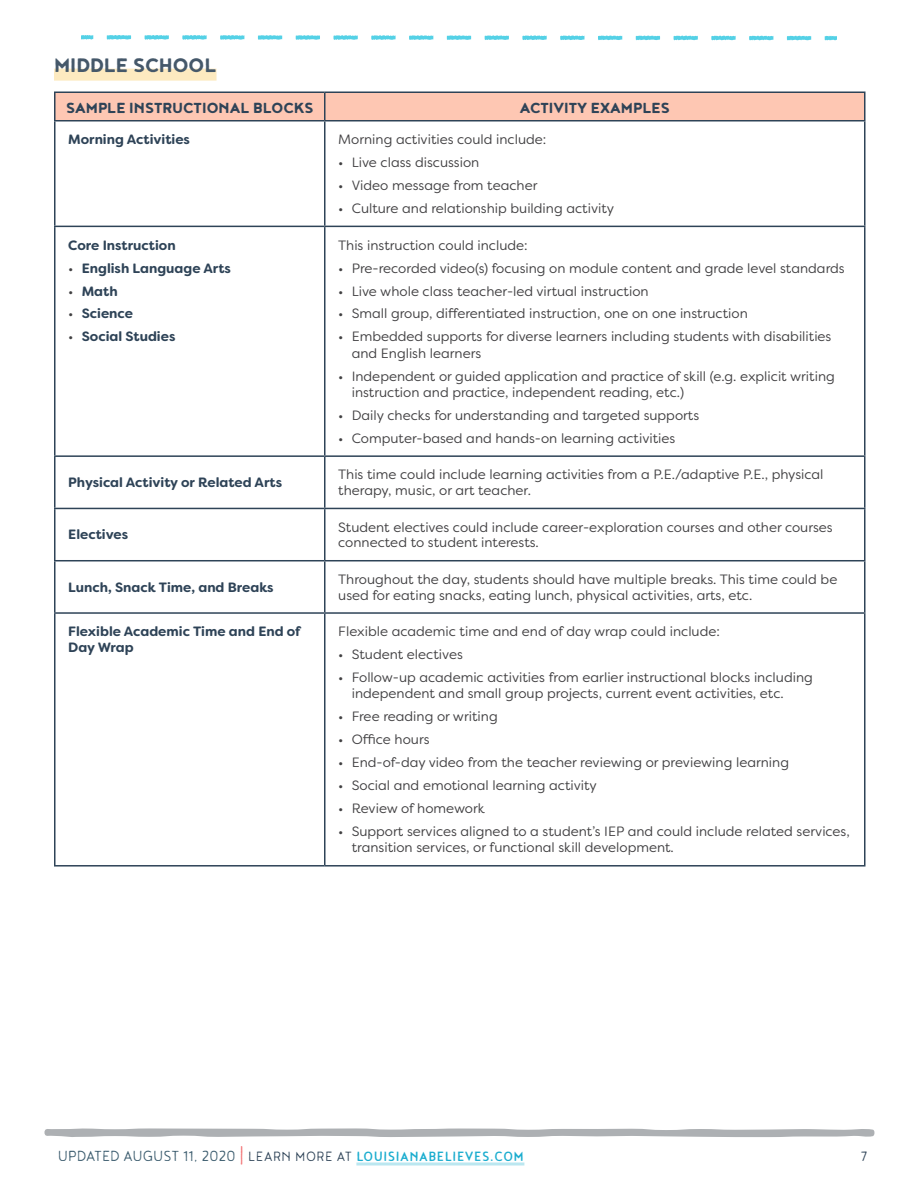
<style>
.page{position:relative;width:918px;height:1188px;background:#fff}
.page>*{position:absolute;margin:0;border:0;box-sizing:border-box;transform-origin:0 0}
.t1{font:24px "Noyh A Cafe";color:#45586a}
.t2{font:18px "Noyh A Cafe";color:#2e4357}
.t3{font:16.5px "Noyh A Text 2";letter-spacing:.03em;color:#1cadcf}
.t4{font:16.5px "Noyh A Text 1";color:#2e4357}
.t5{font:13.5px/16.2px "Filson Soft";color:#414042}
.t6{font:700 13.5px/15.6px "Filson Soft";color:#2e4357}
.s1{font-weight:400;color:#414042}
.s2{font-family:"Noyh A Text 1";font-size:18px;color:#3d5d6f}
.s3{font-family:"Noyh A Text 1";font-size:21px;color:#f27375}
.s4{font-family:"Noyh A Text 1";color:#2e4357}
</style>
<div class="page">
<svg style="left:44px;top:1128px;width:831px;height:9px;background:#bbbec0"></svg>
<svg style="left:81px;top:35px;width:12px;height:5px"></svg>
<svg style="left:107px;top:35px;width:24px;height:5px"></svg>
<svg style="left:145px;top:35px;width:24px;height:5px"></svg>
<svg style="left:182px;top:35px;width:25px;height:5px"></svg>
<svg style="left:220px;top:35px;width:24px;height:5px"></svg>
<svg style="left:258px;top:35px;width:24px;height:5px"></svg>
<svg style="left:296px;top:35px;width:24px;height:5px"></svg>
<svg style="left:333px;top:35px;width:25px;height:5px"></svg>
<svg style="left:371px;top:35px;width:25px;height:5px"></svg>
<svg style="left:409px;top:35px;width:24px;height:5px"></svg>
<svg style="left:447px;top:35px;width:24px;height:5px"></svg>
<svg style="left:485px;top:35px;width:24px;height:5px"></svg>
<svg style="left:522px;top:35px;width:25px;height:5px"></svg>
<svg style="left:560px;top:35px;width:25px;height:5px"></svg>
<svg style="left:598px;top:35px;width:24px;height:5px"></svg>
<svg style="left:636px;top:35px;width:24px;height:5px"></svg>
<svg style="left:674px;top:35px;width:24px;height:5px"></svg>
<svg style="left:711px;top:35px;width:25px;height:5px"></svg>
<svg style="left:749px;top:35px;width:24px;height:5px"></svg>
<svg style="left:787px;top:35px;width:24px;height:5px"></svg>
<svg style="left:825px;top:35px;width:12px;height:6px"></svg>
<svg style="left:356px;top:1162px;width:168px;height:4px"></svg>
<div style="left:54px;top:69px;width:163px;height:12px;background:#fdeac0"></div>
<div style="left:56px;top:93px;width:808px;height:27px;background:#fec7b3"></div>
<hr style="left:54px;top:92px;width:271px;height:1px;background:#2e4357">
<hr style="left:54px;top:93px;width:2px;height:27px;background:#2e4357">
<hr style="left:325px;top:92px;width:541px;height:1px;background:#2e4357">
<hr style="left:324px;top:93px;width:2px;height:27px;background:#2e4357">
<hr style="left:864px;top:93px;width:2px;height:27px;background:#2e4357">
<hr style="left:54px;top:120px;width:271px;height:2px;background:#2e4357">
<hr style="left:54px;top:121px;width:2px;height:105px;background:#2e4357">
<hr style="left:325px;top:120px;width:541px;height:2px;background:#2e4357">
<hr style="left:324px;top:121px;width:2px;height:105px;background:#2e4357">
<hr style="left:864px;top:121px;width:2px;height:105px;background:#2e4357">
<hr style="left:54px;top:226px;width:271px;height:1px;background:#2e4357">
<hr style="left:54px;top:227px;width:2px;height:228px;background:#2e4357">
<hr style="left:325px;top:226px;width:541px;height:1px;background:#2e4357">
<hr style="left:324px;top:227px;width:2px;height:228px;background:#2e4357">
<hr style="left:864px;top:227px;width:2px;height:228px;background:#2e4357">
<hr style="left:54px;top:455px;width:271px;height:2px;background:#2e4357">
<hr style="left:54px;top:457px;width:2px;height:51px;background:#2e4357">
<hr style="left:325px;top:455px;width:541px;height:2px;background:#2e4357">
<hr style="left:324px;top:457px;width:2px;height:51px;background:#2e4357">
<hr style="left:864px;top:457px;width:2px;height:51px;background:#2e4357">
<hr style="left:54px;top:508px;width:271px;height:1px;background:#2e4357">
<hr style="left:54px;top:509px;width:2px;height:51px;background:#2e4357">
<hr style="left:325px;top:508px;width:541px;height:1px;background:#2e4357">
<hr style="left:324px;top:509px;width:2px;height:51px;background:#2e4357">
<hr style="left:864px;top:509px;width:2px;height:51px;background:#2e4357">
<hr style="left:54px;top:560px;width:271px;height:1px;background:#2e4357">
<hr style="left:54px;top:561px;width:2px;height:51px;background:#2e4357">
<hr style="left:325px;top:560px;width:541px;height:1px;background:#2e4357">
<hr style="left:324px;top:561px;width:2px;height:51px;background:#2e4357">
<hr style="left:864px;top:561px;width:2px;height:51px;background:#2e4357">
<hr style="left:54px;top:612px;width:271px;height:2px;background:#2e4357">
<hr style="left:54px;top:614px;width:2px;height:251px;background:#2e4357">
<hr style="left:325px;top:612px;width:541px;height:2px;background:#2e4357">
<hr style="left:324px;top:614px;width:2px;height:251px;background:#2e4357">
<hr style="left:864px;top:614px;width:2px;height:251px;background:#2e4357">
<hr style="left:54px;top:865px;width:271px;height:2px;background:#2e4357">
<hr style="left:325px;top:865px;width:541px;height:2px;background:#2e4357">
<h1 class="t1" style="left:54px;top:51px;width:164px">MIDDLE SCHOOL</h1>
<h2 class="t2" style="left:66px;top:98px;width:249px">SAMPLE INSTRUCTIONAL BLOCKS</h2>
<h2 class="t2" style="left:520px;top:98px;width:151px">ACTIVITY EXAMPLES</h2>
<p class="t6" style="left:68px;top:132px;width:123px">Morning Activities</p>
<p class="t5" style="left:338px;top:131px;width:210px">Morning activities could include:</p>
<p class="t5" style="left:338px;top:154px;width:143px">• Live class discussion</p>
<p class="t5" style="left:338px;top:177px;width:201px">• Video message from teacher</p>
<p class="t5" style="left:338px;top:200px;width:277px">• Culture and relationship building activity</p>
<p class="t6" style="left:68px;top:237px;width:109px">Core Instruction</p>
<p class="t6" style="left:68px;top:260px;width:164px"><span class="s1">•</span> English Language Arts</p>
<p class="t6" style="left:68px;top:283px;width:51px"><span class="s1">•</span> Math</p>
<p class="t6" style="left:68px;top:306px;width:66px"><span class="s1">•</span> Science</p>
<p class="t6" style="left:68px;top:329px;width:109px"><span class="s1">•</span> Social Studies</p>
<p class="t5" style="left:338px;top:237px;width:191px">This instruction could include:</p>
<p class="t5" style="left:338px;top:260px;width:508px">• Pre-recorded video(s) focusing on module content and grade level standards</p>
<p class="t5" style="left:338px;top:283px;width:312px">• Live whole class teacher-led virtual instruction</p>
<p class="t5" style="left:338px;top:306px;width:411px">• Small group, differentiated instruction, one on one instruction</p>
<p class="t5" style="left:352px;top:329px;width:481px;text-indent:-14px">• Embedded supports for diverse learners including students with disabilities and English learners</p>
<p class="t5" style="left:352px;top:368px;width:485px;text-indent:-14px">• Independent or guided application and practice of skill (e.g. explicit writing instruction and practice, independent reading, etc.)</p>
<p class="t5" style="left:338px;top:407px;width:362px">• Daily checks for understanding and targeted supports</p>
<p class="t5" style="left:338px;top:430px;width:339px">• Computer-based and hands-on learning activities</p>
<p class="t6" style="left:68px;top:475px;width:215px">Physical Activity or Related Arts</p>
<p class="t5" style="left:338px;top:467px;width:487px;line-height:15.5px">This time could include learning activities from a P.E./adaptive P.E., physical therapy, music, or art teacher.</p>
<p class="t6" style="left:68px;top:527px;width:61px">Electives</p>
<p class="t5" style="left:338px;top:519px;width:496px;line-height:15.5px">Student electives could include career-exploration courses and other courses connected to student interests.</p>
<p class="t6" style="left:68px;top:579px;width:207px">Lunch, Snack Time, and Breaks</p>
<p class="t5" style="left:338px;top:571px;width:501px;line-height:15.6px">Throughout the day, students should have multiple breaks. This time could be used for eating snacks, eating lunch, physical activities, arts, etc.</p>
<p class="t6" style="left:68px;top:624px;width:234px">Flexible Academic Time and End of<br>Day Wrap</p>
<p class="t5" style="left:338px;top:623px;width:383px">Flexible academic time and end of day wrap could include:</p>
<p class="t5" style="left:338px;top:646px;width:126px">• Student electives</p>
<p class="t5" style="left:352px;top:669px;width:463px;text-indent:-14px">• Follow-up academic activities from earlier instructional blocks including independent and small group projects, current event activities, etc.</p>
<p class="t5" style="left:338px;top:708px;width:161px">• Free reading or writing</p>
<p class="t5" style="left:338px;top:731px;width:93px">• Office hours</p>
<p class="t5" style="left:338px;top:754px;width:452px">• End-of-day video from the teacher reviewing or previewing learning</p>
<p class="t5" style="left:338px;top:777px;width:260px">• Social and emotional learning activity</p>
<p class="t5" style="left:338px;top:800px;width:148px">• Review of homework</p>
<p class="t5" style="left:352px;top:823px;width:500px;text-indent:-14px">• Support services aligned to a student’s IEP and could include related services, transition services, or functional skill development.</p>
<p class="t3" style="left:58px;top:1147px;width:467px"><span class="s2">UPDATED AUGUST 11, 2020</span> <span class="s3">|</span> <span class="s4">LEARN MORE AT</span> LOUISIANABELIEVES.COM</p>
<p class="t4" style="left:861px;top:1147px;width:8px">7</p>
</div>
